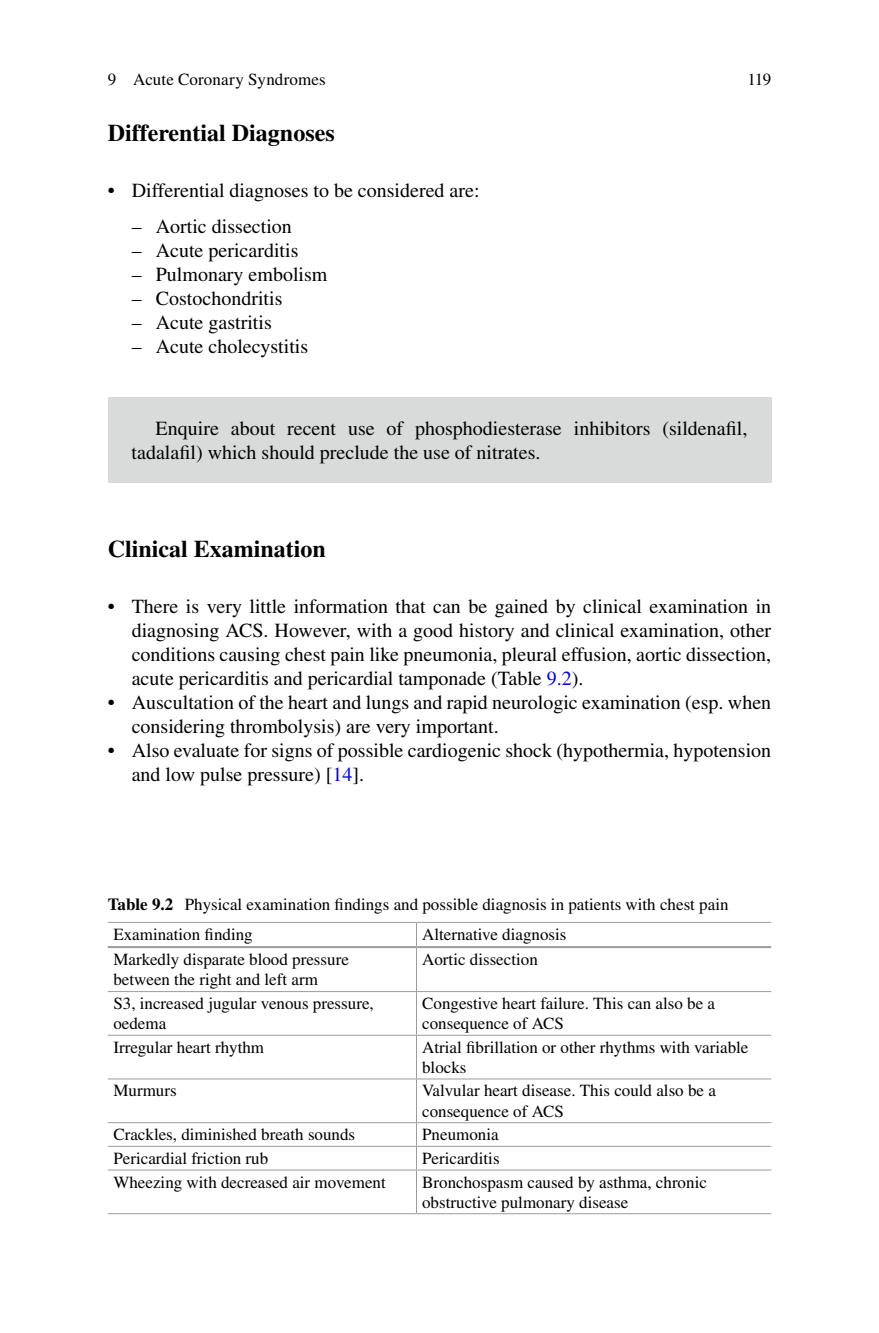
<style>
.page{position:relative;width:879px;height:1333px;background:#fff}
.page>*{position:absolute;margin:0;border:0;box-sizing:border-box;transform-origin:0 0}
.t1{font:700 24px "Hxddbj Times";color:#000}
.t2{font:20px/24px "Bjwhgn Times";color:#000}
.t3{font:17px/20px "Bjwhgn Times";color:#000}
.s1{color:#0000fa}
.s2{font-family:"Hxddbj Times";font-weight:700}
</style>
<div class="page">
<div style="left:108px;top:397px;width:663px;height:85px;background:#d9dada"></div>
<hr style="left:108px;top:921px;width:308px;height:1px;background:#9c9c9c">
<hr style="left:108px;top:946px;width:308px;height:2px;background:#9c9c9c">
<hr style="left:416px;top:921px;width:355px;height:1px;background:#9c9c9c">
<svg style="left:416px;top:922px;width:1px;height:24px"></svg>
<hr style="left:416px;top:946px;width:355px;height:2px;background:#9c9c9c">
<hr style="left:416px;top:948px;width:1px;height:43px;background:#9c9c9c">
<hr style="left:108px;top:991px;width:663px;height:1px;background:#9c9c9c">
<hr style="left:416px;top:992px;width:1px;height:42px;background:#9c9c9c">
<hr style="left:108px;top:1034px;width:663px;height:1px;background:#9c9c9c">
<hr style="left:416px;top:1035px;width:1px;height:43px;background:#9c9c9c">
<hr style="left:108px;top:1078px;width:663px;height:1px;background:#9c9c9c">
<hr style="left:416px;top:1079px;width:1px;height:43px;background:#9c9c9c">
<hr style="left:108px;top:1122px;width:663px;height:1px;background:#9c9c9c">
<hr style="left:108px;top:1145px;width:663px;height:1px;background:#9c9c9c">
<svg style="left:416px;top:1123px;width:1px;height:46px"></svg>
<hr style="left:416px;top:1169px;width:355px;height:1px;background:#9c9c9c">
<hr style="left:416px;top:1213px;width:355px;height:1px;background:#9c9c9c">
<hr style="left:108px;top:1169px;width:308px;height:1px;background:#9c9c9c">
<hr style="left:416px;top:1170px;width:1px;height:43px;background:#9c9c9c">
<hr style="left:108px;top:1213px;width:308px;height:1px;background:#9c9c9c">
<p class="t3" style="left:108px;top:71px;width:219px">9 Acute Coronary Syndromes</p>
<p class="t1" style="left:108px;top:124px;width:228px">Differential Diagnoses</p>
<p class="t2" style="left:108px;top:180px;width:373px">• Differential diagnoses to be considered are:</p>
<p class="t2" style="left:132px;top:216px;width:162px">– Aortic dissection</p>
<p class="t2" style="left:132px;top:240px;width:168px">– Acute pericarditis</p>
<p class="t2" style="left:132px;top:264px;width:197px">– Pulmonary embolism</p>
<p class="t2" style="left:132px;top:288px;width:152px">– Costochondritis</p>
<p class="t2" style="left:132px;top:312px;width:142px">– Acute gastritis</p>
<p class="t2" style="left:132px;top:336px;width:178px">– Acute cholecystitis</p>
<p class="t3" style="left:747px;top:71px;width:25px">119</p>
<p class="t2" style="left:132px;top:418px;width:617px;text-indent:24px">Enquire about recent use of phosphodiesterase inhibitors (sildenafil, tadalafil) which should preclude the use of nitrates.</p>
<p class="t1" style="left:108px;top:540px;width:220px">Clinical Examination</p>
<p class="t2" style="left:132px;top:596px;width:641px;text-align:justify;text-indent:-24px">• There is very little information that can be gained by clinical examination in diagnosing ACS. However, with a good history and clinical examination, other conditions causing chest pain like pneumonia, pleural effusion, aortic dissection, acute pericarditis and pericardial tamponade (Table <span class="s1">9.2</span> ).</p>
<p class="t2" style="left:132px;top:692px;width:641px;text-indent:-24px">• Auscultation of the heart and lungs and rapid neurologic examination (esp. when considering thrombolysis) are very important.</p>
<p class="t2" style="left:132px;top:740px;width:641px;text-indent:-24px">• Also evaluate for signs of possible cardiogenic shock (hypothermia, hypotension and low pulse pressure) [ <span class="s1">14</span> ].</p>
<p class="t3" style="left:113px;top:890px;width:616px;line-height:30.2px;text-indent:-6px"><span class="s2">Table 9.2</span> Physical examination findings and possible diagnosis in patients with chest pain<br>Examination finding</p>
<p class="t3" style="left:422px;top:925px;width:146px">Alternative diagnosis</p>
<p class="t3" style="left:113px;top:951px;width:237px">Markedly disparate blood pressure between the right and left arm</p>
<p class="t3" style="left:422px;top:951px;width:117px">Aortic dissection</p>
<p class="t3" style="left:113px;top:994px;width:262px">S3, increased jugular venous pressure, oedema</p>
<p class="t3" style="left:422px;top:994px;width:294px">Congestive heart failure. This can also be a consequence of ACS</p>
<p class="t3" style="left:113px;top:1038px;width:152px">Irregular heart rhythm</p>
<p class="t3" style="left:422px;top:1038px;width:328px">Atrial fibrillation or other rhythms with variable blocks</p>
<p class="t3" style="left:113px;top:1082px;width:65px">Murmurs</p>
<p class="t3" style="left:422px;top:1082px;width:295px">Valvular heart disease. This could also be a consequence of ACS</p>
<p class="t3" style="left:113px;top:1125px;width:243px">Crackles, diminished breath sounds</p>
<p class="t3" style="left:422px;top:1125px;width:78px">Pneumonia</p>
<p class="t3" style="left:113px;top:1149px;width:156px">Pericardial friction rub</p>
<p class="t3" style="left:422px;top:1149px;width:79px">Pericarditis</p>
<p class="t3" style="left:113px;top:1173px;width:274px">Wheezing with decreased air movement</p>
<p class="t3" style="left:422px;top:1173px;width:286px">Bronchospasm caused by asthma, chronic obstructive pulmonary disease</p>
</div>
